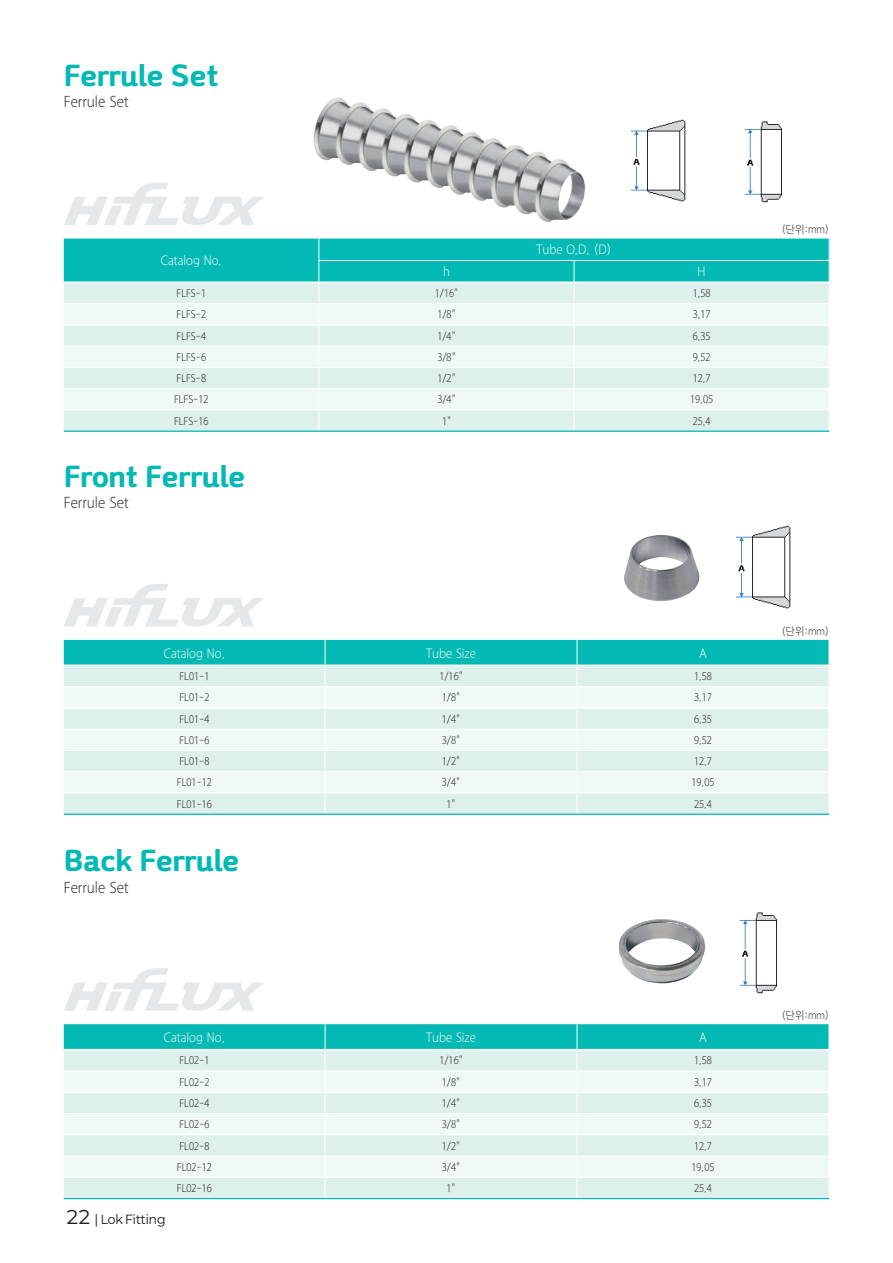
<style>
.page{position:relative;width:893px;height:1263px;background:#fff}
.page>*{position:absolute;margin:0;border:0;box-sizing:border-box;transform-origin:0 0}
.t1{font:30px "Gyeonggi Title V";letter-spacing:-.025em;color:#03b9b4}
.t2{font:15px "Chosun Sg";color:#231f20}
.t3{font:12.75px "Chosun Sg";color:#fff}
.t4{font:12px "Paperlogy 4";color:#231f20}
.t5{font:10.5px "Chosun Sg";color:#231f20}
.s1{font-size:18px}
</style>
<div class="page">
<img style="left:744px;top:121px;width:37px;height:81px">
<img style="left:631px;top:119px;width:55px;height:83px">
<img style="left:313px;top:97px;width:272px;height:125px">
<svg style="left:64px;top:183px;width:200px;height:42px"></svg>
<svg style="left:64px;top:239px;width:766px;height:192px;background:#b4e7e5"></svg>
<hr style="left:64px;top:431px;width:255px;height:1px;background:#03b9b4">
<hr style="left:319px;top:431px;width:255px;height:1px;background:#03b9b4">
<hr style="left:574px;top:431px;width:255px;height:1px;background:#03b9b4">
<img style="left:737px;top:526px;width:54px;height:83px">
<img style="left:624px;top:535px;width:76px;height:66px">
<svg style="left:64px;top:584px;width:200px;height:42px"></svg>
<svg style="left:64px;top:640px;width:766px;height:174px;background:#c5ebe9"></svg>
<hr style="left:64px;top:814px;width:261px;height:1px;background:#03b9b4">
<hr style="left:325px;top:814px;width:252px;height:1px;background:#03b9b4">
<hr style="left:577px;top:814px;width:252px;height:1px;background:#03b9b4">
<img style="left:739px;top:912px;width:37px;height:81px">
<img style="left:618px;top:919px;width:87px;height:65px">
<svg style="left:64px;top:968px;width:200px;height:43px"></svg>
<svg style="left:64px;top:1024px;width:765px;height:174px;background:#c5ebea"></svg>
<hr style="left:64px;top:1198px;width:261px;height:1px;background:#03b9b4">
<hr style="left:325px;top:1198px;width:252px;height:1px;background:#03b9b4">
<hr style="left:577px;top:1198px;width:252px;height:1px;background:#03b9b4">
<h1 class="t1" style="left:64px;top:58px;width:157px">Ferrule Set</h1>
<h2 class="t2" style="left:64px;top:94px;width:66px">Ferrule Set</h2>
<p class="t3" style="left:161px;top:254px;width:63px">Catalog No.</p>
<p class="t3" style="left:536px;top:243px;width:77px">Tube O.D. (D)</p>
<p class="t3" style="left:443px;top:265px;width:8px">h</p>
<p class="t3" style="left:698px;top:265px;width:10px">H</p>
<p class="t5" style="left:177px;top:288px;width:31px">FLFS-1</p>
<p class="t5" style="left:435px;top:288px;width:25px">1/16"</p>
<p class="t5" style="left:693px;top:288px;width:19px">1.58</p>
<p class="t5" style="left:177px;top:309px;width:31px">FLFS-2</p>
<p class="t5" style="left:437px;top:309px;width:20px">1/8"</p>
<p class="t5" style="left:693px;top:309px;width:19px">3.17</p>
<p class="t5" style="left:177px;top:331px;width:31px">FLFS-4</p>
<p class="t5" style="left:437px;top:331px;width:20px">1/4"</p>
<p class="t5" style="left:693px;top:331px;width:19px">6.35</p>
<p class="t5" style="left:177px;top:352px;width:31px">FLFS-6</p>
<p class="t5" style="left:437px;top:352px;width:20px">3/8"</p>
<p class="t5" style="left:693px;top:352px;width:19px">9.52</p>
<p class="t5" style="left:177px;top:373px;width:31px">FLFS-8</p>
<p class="t5" style="left:437px;top:373px;width:20px">1/2"</p>
<p class="t5" style="left:693px;top:373px;width:19px">12.7</p>
<p class="t5" style="left:174px;top:394px;width:36px">FLFS-12</p>
<p class="t5" style="left:437px;top:394px;width:20px">3/4"</p>
<p class="t5" style="left:690px;top:394px;width:24px">19.05</p>
<p class="t5" style="left:174px;top:416px;width:36px">FLFS-16</p>
<p class="t5" style="left:442px;top:416px;width:10px">1"</p>
<p class="t5" style="left:693px;top:416px;width:19px">25.4</p>
<h1 class="t1" style="left:64px;top:459px;width:183px">Front Ferrule</h1>
<h2 class="t2" style="left:64px;top:495px;width:66px">Ferrule Set</h2>
<p class="t3" style="left:164px;top:647px;width:63px">Catalog No.</p>
<p class="t3" style="left:426px;top:647px;width:51px">Tube Size</p>
<p class="t3" style="left:699px;top:647px;width:9px">A</p>
<p class="t5" style="left:179px;top:671px;width:31px">FL01-1</p>
<p class="t5" style="left:439px;top:671px;width:25px">1/16"</p>
<p class="t5" style="left:694px;top:671px;width:19px">1.58</p>
<p class="t5" style="left:179px;top:692px;width:31px">FL01-2</p>
<p class="t5" style="left:442px;top:692px;width:20px">1/8"</p>
<p class="t5" style="left:694px;top:692px;width:19px">3.17</p>
<p class="t5" style="left:179px;top:714px;width:31px">FL01-4</p>
<p class="t5" style="left:442px;top:714px;width:20px">1/4"</p>
<p class="t5" style="left:694px;top:714px;width:19px">6.35</p>
<p class="t5" style="left:179px;top:735px;width:31px">FL01-6</p>
<p class="t5" style="left:442px;top:735px;width:20px">3/8"</p>
<p class="t5" style="left:694px;top:735px;width:19px">9.52</p>
<p class="t5" style="left:179px;top:756px;width:31px">FL01-8</p>
<p class="t5" style="left:442px;top:756px;width:20px">1/2"</p>
<p class="t5" style="left:694px;top:756px;width:19px">12.7</p>
<p class="t5" style="left:177px;top:777px;width:36px">FL01-12</p>
<p class="t5" style="left:442px;top:777px;width:20px">3/4"</p>
<p class="t5" style="left:692px;top:777px;width:24px">19.05</p>
<p class="t5" style="left:177px;top:799px;width:36px">FL01-16</p>
<p class="t5" style="left:447px;top:799px;width:10px">1"</p>
<p class="t5" style="left:694px;top:799px;width:19px">25.4</p>
<h1 class="t1" style="left:64px;top:843px;width:177px">Back Ferrule</h1>
<h2 class="t2" style="left:64px;top:880px;width:66px">Ferrule Set</h2>
<p class="t3" style="left:164px;top:1031px;width:63px">Catalog No.</p>
<p class="t3" style="left:426px;top:1031px;width:51px">Tube Size</p>
<p class="t3" style="left:699px;top:1031px;width:9px">A</p>
<p class="t5" style="left:179px;top:1055px;width:31px">FL02-1</p>
<p class="t5" style="left:439px;top:1055px;width:25px">1/16"</p>
<p class="t5" style="left:694px;top:1055px;width:19px">1.58</p>
<p class="t5" style="left:179px;top:1077px;width:31px">FL02-2</p>
<p class="t5" style="left:442px;top:1077px;width:20px">1/8"</p>
<p class="t5" style="left:694px;top:1077px;width:19px">3.17</p>
<p class="t5" style="left:179px;top:1098px;width:31px">FL02-4</p>
<p class="t5" style="left:442px;top:1098px;width:20px">1/4"</p>
<p class="t5" style="left:694px;top:1098px;width:19px">6.35</p>
<p class="t5" style="left:179px;top:1119px;width:31px">FL02-6</p>
<p class="t5" style="left:442px;top:1119px;width:20px">3/8"</p>
<p class="t5" style="left:694px;top:1119px;width:19px">9.52</p>
<p class="t5" style="left:179px;top:1140px;width:31px">FL02-8</p>
<p class="t5" style="left:442px;top:1140px;width:20px">1/2"</p>
<p class="t5" style="left:694px;top:1140px;width:19px">12.7</p>
<p class="t5" style="left:177px;top:1162px;width:36px">FL02-12</p>
<p class="t5" style="left:442px;top:1162px;width:20px">3/4"</p>
<p class="t5" style="left:692px;top:1162px;width:24px">19.05</p>
<p class="t5" style="left:177px;top:1183px;width:36px">FL02-16</p>
<p class="t5" style="left:447px;top:1183px;width:10px">1"</p>
<p class="t5" style="left:694px;top:1183px;width:19px">25.4</p>
<p class="t4" style="left:66px;top:1211px;width:101px"><span class="s1">22</span> | Lok Fitting</p>
<p class="t5" style="left:781px;top:224px;width:49px">(단위:mm)</p>
<p class="t5" style="left:781px;top:625px;width:49px">(단위:mm)</p>
<p class="t5" style="left:781px;top:1010px;width:49px">(단위:mm)</p>
</div>
